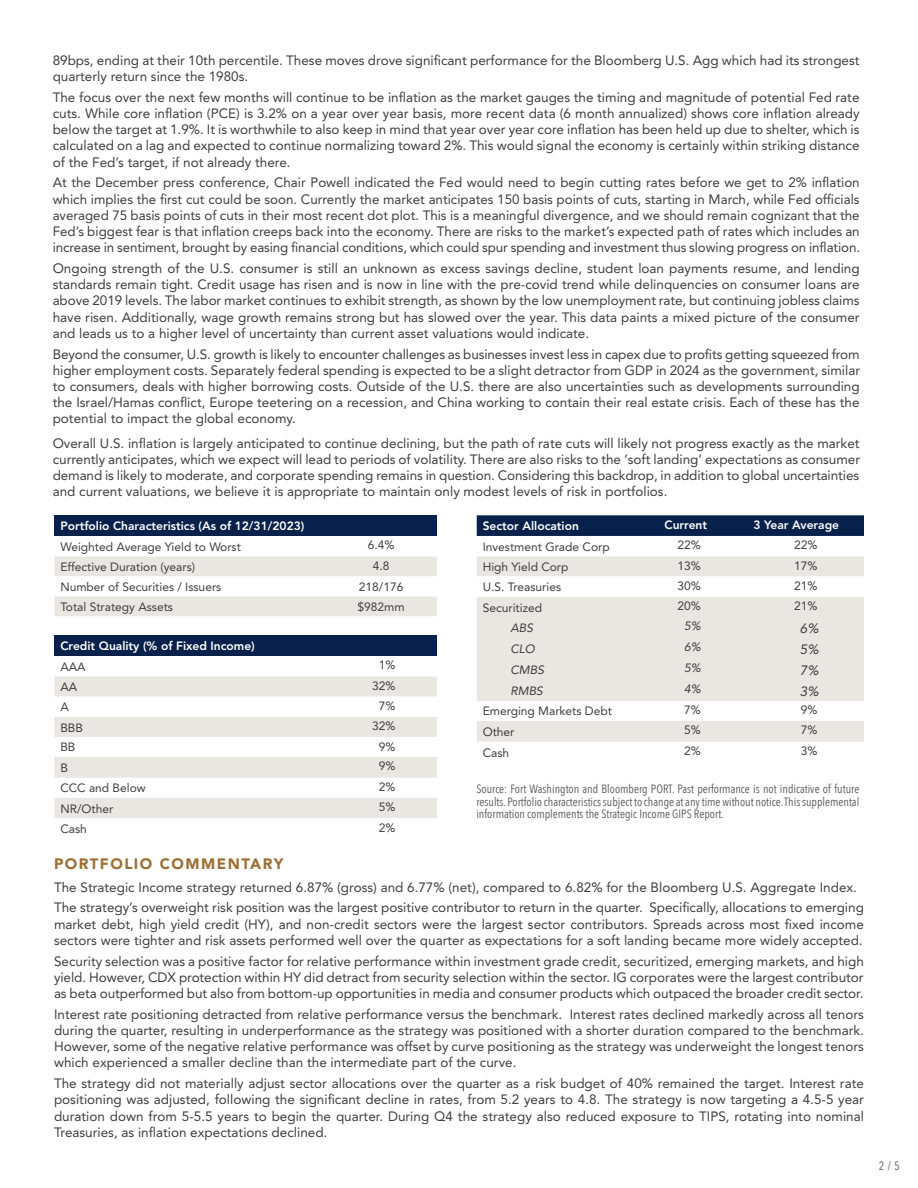
<style>
.page{position:relative;width:918px;height:1188px;background:#fff}
.page>*{position:absolute;margin:0;border:0;box-sizing:border-box;transform-origin:0 0}
.t1{font:900 15px "Avenir LT Std";letter-spacing:.1em;color:#9e6f34}
.t2{font:13.5px/16.2px "Avenir LT Std";color:#3e3e3f;text-align:justify}
.t3{font:italic 13.5px "Avenir LT Std";color:#3e3e3f}
.t4{font:12px "Avenir LT Std";color:#3e3e3f}
.t5{font:12px/12.3px "Avenir Next Condensed";color:#57585a;text-align:justify}
.t6{font:800 12px "Avenir LT Std";color:#fff}
.t7{font:italic 12px "Avenir LT Std";color:#3e3e3f}
</style>
<div class="page">
<div style="left:54px;top:635px;width:383px;height:21px;background:#07214b"></div>
<svg style="left:54px;top:677px;width:383px;height:60px;fill:#eae6e1"></svg>
<svg style="left:54px;top:757px;width:383px;height:61px"></svg>
<div style="left:54px;top:515px;width:383px;height:21px;background:#07214b"></div>
<svg style="left:54px;top:557px;width:383px;height:59px"></svg>
<svg style="left:477px;top:515px;width:387px;height:21px;background:#0b244e"></svg>
<div style="left:477px;top:557px;width:387px;height:19px;background:#eae6e1"></div>
<svg style="left:477px;top:597px;width:387px;height:145px;background:#ece9e5"></svg>
<p class="t2" style="left:53px;top:52px;width:808px">89bps, ending at their 10th percentile. These moves drove significant performance for the Bloomberg U.S. Agg which had its strongest quarterly return since the 1980s.</p>
<p class="t2" style="left:53px;top:89px;width:809px">The focus over the next few months will continue to be inflation as the market gauges the timing and magnitude of potential Fed rate cuts. While core inflation (PCE) is 3.2% on a year over year basis, more recent data (6 month annualized) shows core inflation already below the target at 1.9%. It is worthwhile to also keep in mind that year over year core inflation has been held up due to shelter, which is calculated on a lag and expected to continue normalizing toward 2%. This would signal the economy is certainly within striking distance of the Fed’s target, if not already there.</p>
<p class="t2" style="left:53px;top:175px;width:809px">At the December press conference, Chair Powell indicated the Fed would need to begin cutting rates before we get to 2% inflation which implies the first cut could be soon. Currently the market anticipates 150 basis points of cuts, starting in March, while Fed officials averaged 75 basis points of cuts in their most recent dot plot. This is a meaningful divergence, and we should remain cognizant that the Fed’s biggest fear is that inflation creeps back into the economy. There are risks to the market’s expected path of rates which includes an increase in sentiment, brought by easing financial conditions, which could spur spending and investment thus slowing progress on inflation.</p>
<p class="t2" style="left:53px;top:260px;width:809px">Ongoing strength of the U.S. consumer is still an unknown as excess savings decline, student loan payments resume, and lending standards remain tight. Credit usage has risen and is now in line with the pre-covid trend while delinquencies on consumer loans are above 2019 levels. The labor market continues to exhibit strength, as shown by the low unemployment rate, but continuing jobless claims have risen. Additionally, wage growth remains strong but has slowed over the year. This data paints a mixed picture of the consumer and leads us to a higher level of uncertainty than current asset valuations would indicate.</p>
<p class="t2" style="left:53px;top:346px;width:809px">Beyond the consumer, U.S. growth is likely to encounter challenges as businesses invest less in capex due to profits getting squeezed from higher employment costs. Separately federal spending is expected to be a slight detractor from GDP in 2024 as the government, similar to consumers, deals with higher borrowing costs. Outside of the U.S. there are also uncertainties such as developments surrounding the Israel/Hamas conflict, Europe teetering on a recession, and China working to contain their real estate crisis. Each of these has the potential to impact the global economy.</p>
<p class="t2" style="left:53px;top:435px;width:809px">Overall U.S. inflation is largely anticipated to continue declining, but the path of rate cuts will likely not progress exactly as the market currently anticipates, which we expect will lead to periods of volatility. There are also risks to the ‘soft landing’ expectations as consumer demand is likely to moderate, and corporate spending remains in question. Considering this backdrop, in addition to global uncertainties and current valuations, we believe it is appropriate to maintain only modest levels of risk in portfolios.</p>
<p class="t6" style="left:60px;top:519px;width:246px">Portfolio Characteristics (As of 12/31/2023)</p>
<p class="t4" style="left:60px;top:540px;width:182px">Weighted Average Yield to Worst</p>
<p class="t4" style="left:368px;top:538px;width:28px">6.4%</p>
<p class="t4" style="left:60px;top:560px;width:136px">Effective Duration (years)</p>
<p class="t4" style="left:373px;top:558px;width:18px">4.8</p>
<p class="t4" style="left:60px;top:580px;width:162px">Number of Securities / Issuers</p>
<p class="t4" style="left:359px;top:580px;width:46px">218/176</p>
<p class="t4" style="left:60px;top:600px;width:114px">Total Strategy Assets</p>
<p class="t4" style="left:358px;top:600px;width:49px">$982mm</p>
<p class="t6" style="left:60px;top:639px;width:196px">Credit Quality (% of Fixed Income)</p>
<p class="t4" style="left:60px;top:660px;width:27px">AAA</p>
<p class="t4" style="left:379px;top:658px;width:18px">1%</p>
<p class="t4" style="left:60px;top:680px;width:18px">AA</p>
<p class="t4" style="left:372px;top:678px;width:25px">32%</p>
<p class="t4" style="left:60px;top:700px;width:10px">A</p>
<p class="t4" style="left:379px;top:699px;width:18px">7%</p>
<p class="t4" style="left:60px;top:720px;width:24px">BBB</p>
<p class="t4" style="left:372px;top:719px;width:25px">32%</p>
<p class="t4" style="left:60px;top:740px;width:17px">BB</p>
<p class="t4" style="left:379px;top:740px;width:18px">9%</p>
<p class="t4" style="left:60px;top:761px;width:9px">B</p>
<p class="t4" style="left:379px;top:759px;width:18px">9%</p>
<p class="t4" style="left:60px;top:781px;width:87px">CCC and Below</p>
<p class="t4" style="left:379px;top:780px;width:18px">2%</p>
<p class="t4" style="left:60px;top:801px;width:54px">NR/Other</p>
<p class="t4" style="left:379px;top:800px;width:18px">5%</p>
<p class="t4" style="left:60px;top:822px;width:28px">Cash</p>
<p class="t4" style="left:379px;top:820px;width:18px">2%</p>
<p class="t6" style="left:483px;top:519px;width:98px">Sector Allocation</p>
<p class="t6" style="left:664px;top:517px;width:44px">Current</p>
<p class="t6" style="left:753px;top:517px;width:87px">3 Year Average</p>
<p class="t4" style="left:483px;top:540px;width:128px">Investment Grade Corp</p>
<p class="t4" style="left:677px;top:538px;width:25px">22%</p>
<p class="t4" style="left:794px;top:538px;width:25px">22%</p>
<p class="t4" style="left:483px;top:560px;width:87px">High Yield Corp</p>
<p class="t4" style="left:677px;top:558px;width:25px">13%</p>
<p class="t4" style="left:794px;top:558px;width:25px">17%</p>
<p class="t4" style="left:483px;top:580px;width:80px">U.S. Treasuries</p>
<p class="t4" style="left:677px;top:579px;width:25px">30%</p>
<p class="t4" style="left:794px;top:579px;width:25px">21%</p>
<p class="t4" style="left:483px;top:600px;width:61px">Securitized</p>
<p class="t4" style="left:677px;top:599px;width:25px">20%</p>
<p class="t4" style="left:794px;top:599px;width:25px">21%</p>
<p class="t7" style="left:510px;top:621px;width:24px">ABS</p>
<p class="t7" style="left:684px;top:619px;width:18px">5%</p>
<p class="t3" style="left:800px;top:620px;width:20px">6%</p>
<p class="t7" style="left:510px;top:642px;width:26px">CLO</p>
<p class="t7" style="left:684px;top:640px;width:18px">6%</p>
<p class="t3" style="left:800px;top:641px;width:20px">5%</p>
<p class="t7" style="left:510px;top:663px;width:35px">CMBS</p>
<p class="t7" style="left:684px;top:661px;width:18px">5%</p>
<p class="t3" style="left:800px;top:662px;width:20px">7%</p>
<p class="t7" style="left:510px;top:684px;width:34px">RMBS</p>
<p class="t7" style="left:684px;top:682px;width:18px">4%</p>
<p class="t3" style="left:800px;top:683px;width:20px">3%</p>
<p class="t4" style="left:483px;top:704px;width:131px">Emerging Markets Debt</p>
<p class="t4" style="left:684px;top:703px;width:18px">7%</p>
<p class="t4" style="left:801px;top:703px;width:18px">9%</p>
<p class="t4" style="left:483px;top:725px;width:33px">Other</p>
<p class="t4" style="left:684px;top:723px;width:18px">5%</p>
<p class="t4" style="left:801px;top:723px;width:18px">7%</p>
<p class="t4" style="left:483px;top:745px;width:28px">Cash</p>
<p class="t4" style="left:684px;top:744px;width:18px">2%</p>
<p class="t4" style="left:801px;top:744px;width:18px">3%</p>
<p class="t5" style="left:476px;top:782px;width:384px">Source: Fort Washington and Bloomberg PORT. Past performance is not indicative of future results. Portfolio characteristics subject to change at any time without notice. This supplemental information complements the Strategic Income GIPS Report.</p>
<p class="t1" style="left:54px;top:854px;width:231px">PORTFOLIO COMMENTARY</p>
<p class="t2" style="left:54px;top:877px;width:811px;line-height:20.9px">The Strategic Income strategy returned 6.87% (gross) and 6.77% (net), compared to 6.82% for the Bloomberg U.S. Aggregate Index.<br>The strategy’s overweight risk position was the largest positive contributor to return in the quarter. Specifically, allocations to emerging</p>
<p class="t2" style="left:54px;top:916px;width:811px">market debt, high yield credit (HY), and non-credit sectors were the largest sector contributors. Spreads across most fixed income sectors were tighter and risk assets performed well over the quarter as expectations for a soft landing became more widely accepted.</p>
<p class="t2" style="left:54px;top:953px;width:811px">Security selection was a positive factor for relative performance within investment grade credit, securitized, emerging markets, and high yield. However, CDX protection within HY did detract from security selection within the sector. IG corporates were the largest contributor as beta outperformed but also from bottom-up opportunities in media and consumer products which outpaced the broader credit sector.</p>
<p class="t2" style="left:54px;top:1006px;width:812px">Interest rate positioning detracted from relative performance versus the benchmark. Interest rates declined markedly across all tenors during the quarter, resulting in underperformance as the strategy was positioned with a shorter duration compared to the benchmark.<br>However, some of the negative relative performance was offset by curve positioning as the strategy was underweight the longest tenors which experienced a smaller decline than the intermediate part of the curve.</p>
<p class="t2" style="left:54px;top:1076px;width:812px">The strategy did not materially adjust sector allocations over the quarter as a risk budget of 40% remained the target. Interest rate positioning was adjusted, following the significant decline in rates, from 5.2 years to 4.8. The strategy is now targeting a 4.5-5 year duration down from 5-5.5 years to begin the quarter. During Q4 the strategy also reduced exposure to TIPS, rotating into nominal Treasuries, as inflation expectations declined.</p>
<p class="t5" style="left:879px;top:1159px;width:23px">2 / 5</p>
</div>
